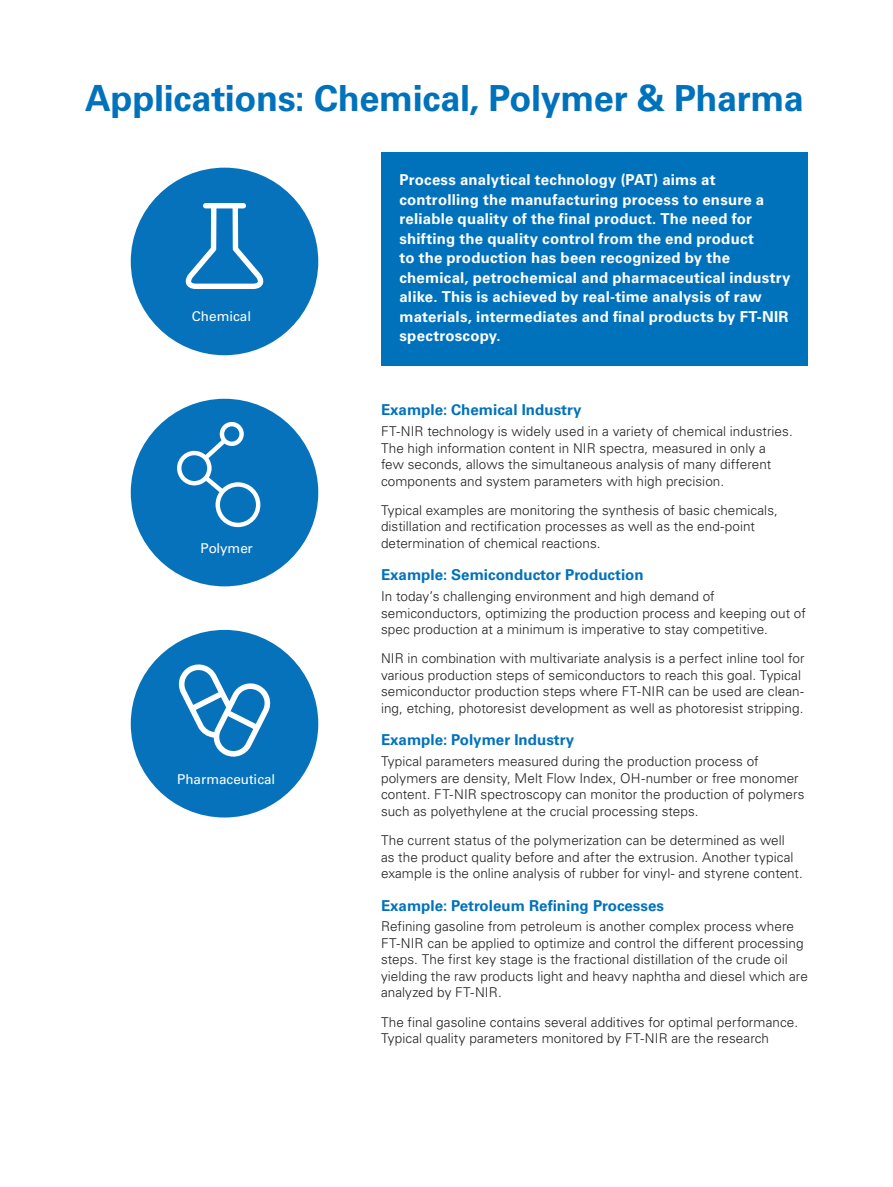
<style>
.page{position:relative;width:893px;height:1187px;background:#fff}
.page>*{position:absolute;margin:0;border:0;box-sizing:border-box;transform-origin:0 0}
.t1{font:700 36px "Univers LT Std";letter-spacing:-.01em;color:#0072bc}
.t2{font:700 15px/19.5px "Univers LT Std";letter-spacing:.015em;color:#fff}
.t3{font:700 15px "Univers LT Std";color:#0072bc}
.t4{font:300 13.5px/16.5px "Univers LT Std";letter-spacing:.005em;color:#231f20}
.t5{font:13.5px "Univers LT Std";color:#fff}
</style>
<div class="page">
<div style="left:131px;top:630px;width:187px;height:187px;background:#0672bb;border-radius:50%"></div>
<svg style="left:178px;top:664px;width:93px;height:92px"></svg>
<div style="left:131px;top:168px;width:187px;height:187px;background:#0672bb;border-radius:50%"></div>
<svg style="left:185px;top:203px;width:79px;height:86px"></svg>
<div style="left:131px;top:399px;width:187px;height:187px;background:#0672bb;border-radius:50%"></div>
<svg style="left:177px;top:422px;width:83px;height:105px"></svg>
<div style="left:381px;top:152px;width:427px;height:214px;background:#0072bc"></div>
<h1 class="t1" style="left:85px;top:77px;width:720px">Applications: Chemical, Polymer &amp; Pharma</h1>
<p class="t5" style="left:192px;top:308px;width:61px">Chemical</p>
<p class="t5" style="left:201px;top:539px;width:54px">Polymer</p>
<p class="t5" style="left:177px;top:770px;width:100px">Pharmaceutical</p>
<p class="t2" style="left:399px;top:170px;width:392px">Process analytical technology (PAT) aims at controlling the manufacturing process to ensure a reliable quality of the final product. The need for shifting the quality control from the end product<br>to the production has been recognized by the chemical, petrochemical and pharmaceutical industry alike. This is achieved by real-time analysis of raw materials, intermediates and final products by FT-NIR spectroscopy.</p>
<p class="t3" style="left:381px;top:401px;width:202px">Example: Chemical Industry</p>
<p class="t4" style="left:381px;top:423px;width:413px">FT-NIR technology is widely used in a variety of chemical industries.<br>The high information content in NIR spectra, measured in only a<br>few seconds, allows the simultaneous analysis of many different components and system parameters with high precision.</p>
<p class="t4" style="left:381px;top:502px;width:398px">Typical examples are monitoring the synthesis of basic chemicals, distillation and rectification processes as well as the end-point determination of chemical reactions.</p>
<p class="t3" style="left:381px;top:566px;width:264px">Example: Semiconductor Production</p>
<p class="t4" style="left:381px;top:588px;width:426px">In today’s challenging environment and high demand of semiconductors, optimizing the production process and keeping out of spec production at a minimum is imperative to stay competitive.</p>
<p class="t4" style="left:381px;top:650px;width:425px">NIR in combination with multivariate analysis is a perfect inline tool for various production steps of semiconductors to reach this goal. Typical semiconductor production steps where FT-NIR can be used are clean&shy;ing, etching, photoresist development as well as photoresist stripping.</p>
<p class="t3" style="left:381px;top:731px;width:195px">Example: Polymer Industry</p>
<p class="t4" style="left:381px;top:753px;width:425px">Typical parameters measured during the production process of polymers are density, Melt Flow Index, OH-number or free monomer content. FT-NIR spectroscopy can monitor the production of polymers such as polyethylene at the crucial processing steps.</p>
<p class="t4" style="left:381px;top:832px;width:423px">The current status of the polymerization can be determined as well<br>as the product quality before and after the extrusion. Another typical example is the online analysis of rubber for vinyl- and styrene content.</p>
<p class="t3" style="left:381px;top:896px;width:285px">Example: Petroleum Refining Processes</p>
<p class="t4" style="left:381px;top:918px;width:428px">Refining gasoline from petroleum is another complex process where FT-NIR can be applied to optimize and control the different processing steps. The first key stage is the fractional distillation of the crude oil yielding the raw products light and heavy naphtha and diesel which are analyzed by FT-NIR.</p>
<p class="t4" style="left:381px;top:1013px;width:419px">The final gasoline contains several additives for optimal performance.<br>Typical quality parameters monitored by FT-NIR are the research</p>
</div>
